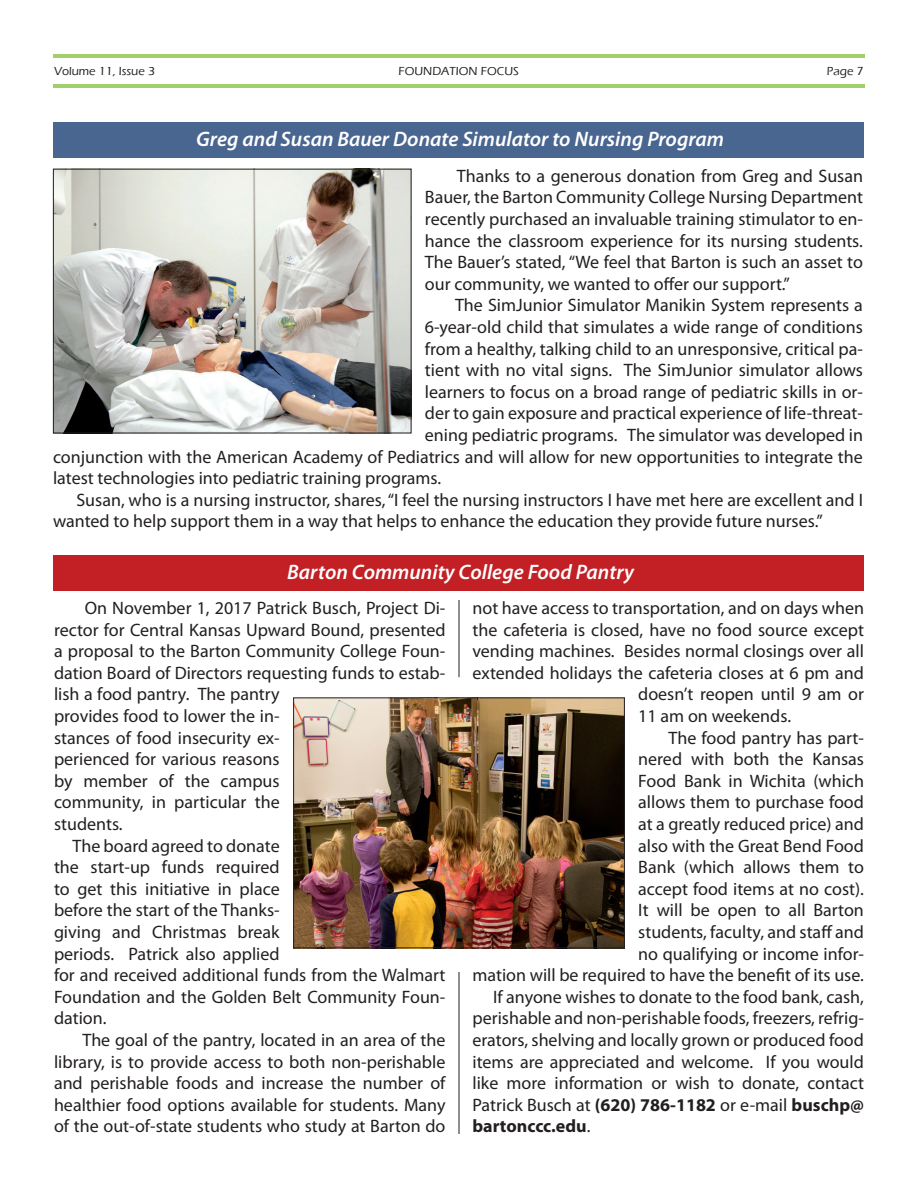
<style>
.page{position:relative;width:918px;height:1188px;background:#fff}
.page>*{position:absolute;margin:0;border:0;box-sizing:border-box;transform-origin:0 0}
.t1{font:italic 600 21px "Myriad Pro";color:#fff}
.t2{font:18px/21.6px "Myriad Pro";color:#231f20;text-align:justify}
.t3{font:700 18px "Myriad Pro";color:#231f20}
.t4{font:500 12px "Eras ITC";color:#231f20}
.s1{font-weight:700}
.s2{font-weight:400}
</style>
<div class="page">
<div style="left:53px;top:54px;width:811px;height:33px;background:linear-gradient(to right,#a0cf6b,#a0cf6b)"></div>
<div style="left:48px;top:58px;width:824px;height:25px;background:#fff"></div>
<div style="left:53px;top:122px;width:811px;height:36px;background:#496690"></div>
<img style="left:55px;top:171px;width:354px;height:260px">
<div style="left:53px;top:169px;width:358px;height:264px;border:1px solid #231f20"></div>
<div style="left:54px;top:555px;width:810px;height:36px;background:#c22025"></div>
<img style="left:295px;top:700px;width:328px;height:246px">
<div style="left:293px;top:698px;width:332px;height:250px;border:1px solid #231f20"></div>
<hr style="left:459px;top:600px;width:1px;height:77px;background:#231f20">
<hr style="left:459px;top:972px;width:1px;height:162px;background:#231f20">
<p class="t4" style="left:54px;top:64px;width:102px">Volume 11, Issue 3</p>
<p class="t4" style="left:399px;top:64px;width:122px">FOUNDATION FOCUS</p>
<p class="t4" style="left:827px;top:64px;width:38px">Page 7</p>
<p class="t1" style="left:196px;top:125px;width:529px">Greg and Susan Bauer Donate Simulator to Nursing Program</p>
<p class="t2" style="left:425px;top:165px;width:440px;text-indent:32px">Thanks to a generous donation from Greg and Susan Bauer, the Barton Community College Nursing Department recently purchased an invaluable training stimulator to en&shy;hance the classroom experience for its nursing students.<br>The Bauer’s stated, “We feel that Barton is such an asset to our community, we wanted to offer our support.”</p>
<p class="t2" style="left:455px;top:294px;width:409px">The SimJunior Simulator Manikin System represents a</p>
<p class="t2" style="left:425px;top:316px;width:439px">6-year-old child that simulates a wide range of conditions</p>
<p class="t2" style="left:425px;top:337px;width:440px">from a healthy, talking child to an unresponsive, critical pa-</p>
<p class="t2" style="left:425px;top:359px;width:440px">tient with no vital signs. The SimJunior simulator allows</p>
<p class="t2" style="left:425px;top:381px;width:440px">learners to focus on a broad range of pediatric skills in or-</p>
<p class="t2" style="left:425px;top:402px;width:440px">der to gain exposure and practical experience of life-threat-</p>
<p class="t2" style="left:425px;top:424px;width:440px">ening pediatric programs. The simulator was developed in</p>
<p class="t2" style="left:53px;top:445px;width:811px">conjunction with the American Academy of Pediatrics and will allow for new opportunities to integrate the</p>
<p class="t2" style="left:53px;top:467px;width:390px">latest technologies into pediatric training programs.</p>
<p class="t2" style="left:76px;top:489px;width:788px">Susan, who is a nursing instructor, shares, “I feel the nursing instructors I have met here are excellent and I</p>
<p class="t2" style="left:53px;top:510px;width:771px">wanted to help support them in a way that helps to enhance the education they provide future nurses.”</p>
<p class="t1" style="left:287px;top:558px;width:348px">Barton Community College Food Pantry</p>
<p class="t2" style="left:85px;top:597px;width:362px">On November 1, 2017 Patrick Busch, Project Di-</p>
<p class="t2" style="left:54px;top:618px;width:393px">rector for Central Kansas Upward Bound, presented</p>
<p class="t2" style="left:54px;top:640px;width:393px">a proposal to the Barton Community College Foun-</p>
<p class="t2" style="left:54px;top:662px;width:393px">dation Board of Directors requesting funds to estab-</p>
<p class="t2" style="left:54px;top:683px;width:227px">lish a food pantry. The pantry</p>
<p class="t2" style="left:54px;top:705px;width:227px">provides food to lower the in-</p>
<p class="t2" style="left:54px;top:726px;width:227px">stances of food insecurity ex-</p>
<p class="t2" style="left:54px;top:748px;width:227px">perienced for various reasons</p>
<p class="t2" style="left:54px;top:770px;width:227px">by member of the campus</p>
<p class="t2" style="left:54px;top:791px;width:227px">community, in particular the</p>
<p class="t2" style="left:54px;top:813px;width:70px">students.</p>
<p class="t2" style="left:73px;top:834px;width:209px">The board agreed to donate</p>
<p class="t2" style="left:54px;top:856px;width:227px">the start-up funds required</p>
<p class="t2" style="left:54px;top:878px;width:227px">to get this initiative in place</p>
<p class="t2" style="left:54px;top:899px;width:227px">before the start of the Thanks-</p>
<p class="t2" style="left:54px;top:921px;width:227px">giving and Christmas break</p>
<p class="t2" style="left:54px;top:942px;width:227px">periods. Patrick also applied</p>
<p class="t2" style="left:54px;top:964px;width:393px">for and received additional funds from the Walmart</p>
<p class="t2" style="left:54px;top:986px;width:393px">Foundation and the Golden Belt Community Foun-</p>
<p class="t2" style="left:54px;top:1007px;width:54px">dation.</p>
<p class="t2" style="left:83px;top:1029px;width:365px">The goal of the pantry, located in an area of the</p>
<p class="t2" style="left:54px;top:1050px;width:393px">library, is to provide access to both non-perishable</p>
<p class="t2" style="left:54px;top:1072px;width:393px">and perishable foods and increase the number of</p>
<p class="t2" style="left:54px;top:1094px;width:393px">healthier food options available for students. Many</p>
<p class="t2" style="left:54px;top:1115px;width:393px">of the out-of-state students who study at Barton do</p>
<p class="t2" style="left:472px;top:597px;width:393px">not have access to transportation, and on days when</p>
<p class="t2" style="left:472px;top:618px;width:393px">the cafeteria is closed, have no food source except</p>
<p class="t2" style="left:472px;top:640px;width:393px">vending machines. Besides normal closings over all</p>
<p class="t2" style="left:472px;top:662px;width:393px">extended holidays the cafeteria closes at 6 pm and</p>
<p class="t2" style="left:638px;top:683px;width:227px">doesn’t reopen until 9 am or</p>
<p class="t2" style="left:638px;top:705px;width:154px">11 am on weekends.</p>
<p class="t2" style="left:669px;top:726px;width:197px">The food pantry has part-</p>
<p class="t2" style="left:638px;top:748px;width:227px">nered with both the Kansas</p>
<p class="t2" style="left:638px;top:770px;width:227px">Food Bank in Wichita (which</p>
<p class="t2" style="left:638px;top:791px;width:227px">allows them to purchase food</p>
<p class="t2" style="left:638px;top:813px;width:227px">at a greatly reduced price) and</p>
<p class="t2" style="left:638px;top:834px;width:227px">also with the Great Bend Food</p>
<p class="t2" style="left:638px;top:856px;width:227px">Bank (which allows them to</p>
<p class="t2" style="left:638px;top:878px;width:227px">accept food items at no cost).</p>
<p class="t2" style="left:638px;top:899px;width:227px">It will be open to all Barton</p>
<p class="t2" style="left:638px;top:921px;width:227px">students, faculty, and staff and</p>
<p class="t2" style="left:638px;top:942px;width:227px">no qualifying or income infor-</p>
<p class="t2" style="left:472px;top:964px;width:393px">mation will be required to have the benefit of its use.</p>
<p class="t2" style="left:493px;top:986px;width:372px">If anyone wishes to donate to the food bank, cash,</p>
<p class="t2" style="left:472px;top:1007px;width:393px">perishable and non-perishable foods, freezers, refrig-</p>
<p class="t2" style="left:472px;top:1029px;width:393px">erators, shelving and locally grown or produced food</p>
<p class="t2" style="left:472px;top:1050px;width:393px">items are appreciated and welcome. If you would</p>
<p class="t2" style="left:472px;top:1072px;width:393px">like more information or wish to donate, contact</p>
<p class="t2" style="left:472px;top:1094px;width:393px">Patrick Busch at <span class="s1">(620) 786-1182</span> or e-mail <span class="s1">buschp@</span></p>
<p class="t3" style="left:472px;top:1115px;width:119px">bartonccc.edu<span class="s2">.</span></p>
</div>
